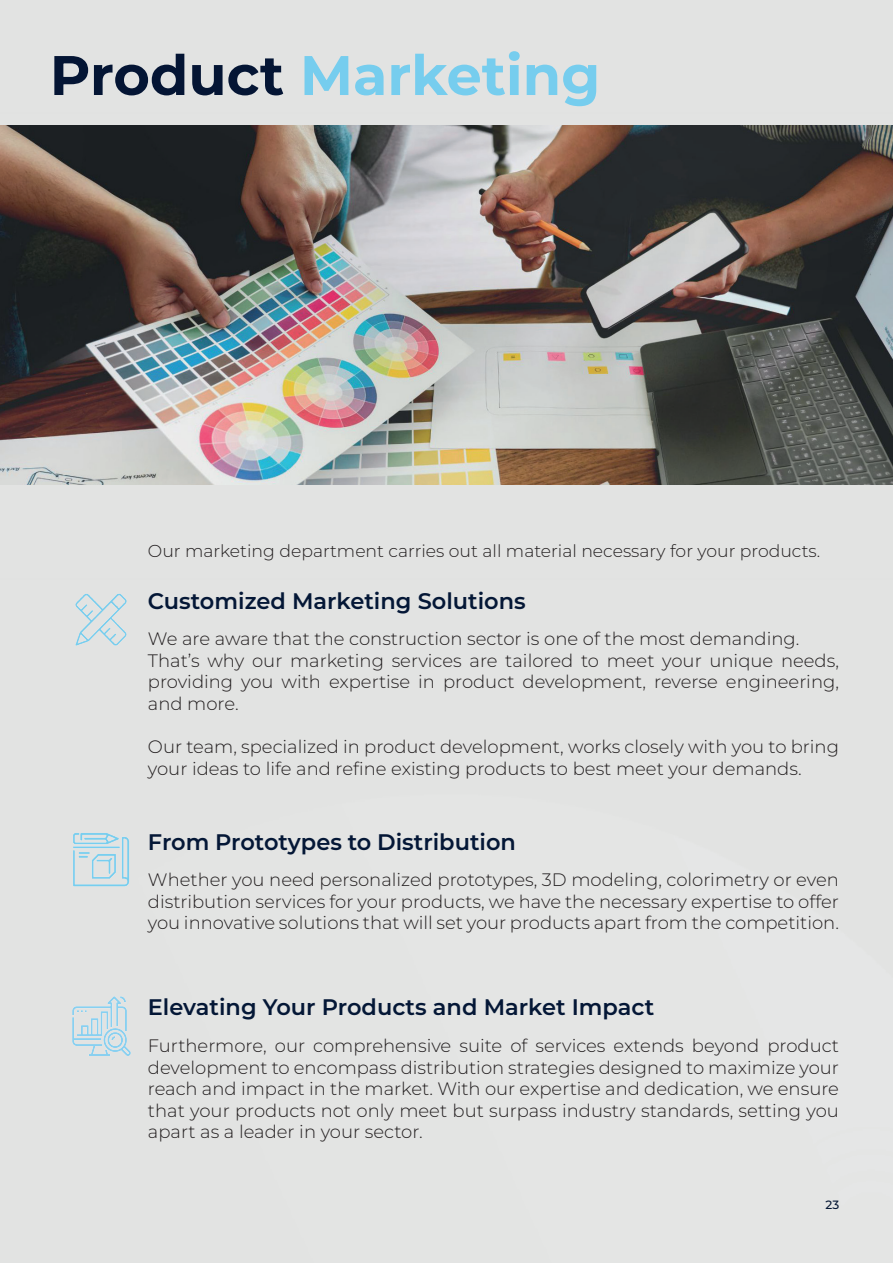
<style>
.page{position:relative;width:893px;height:1263px;background:#fff}
.page>*{position:absolute;margin:0;border:0;box-sizing:border-box;transform-origin:0 0}
.t1{font:700 55.65px "Montserrat";color:#76cdee}
.t2{font:600 22.5px "Montserrat";color:#041736}
.t3{font:300 18px/21.6px "Montserrat";color:#231f20}
.t4{font:300 17.25px "Montserrat";color:#231f20}
.t5{font:500 12px "Montserrat Alternates";color:#051734}
.s1{color:#041534}
</style>
<div class="page">
<div style="left:0;top:485px;width:893px;height:94px;background:#e2e3e2"></div>
<img style="left:0;top:125px;width:893px;height:360px">
<img style="left:69px;top:587px;width:64px;height:64px">
<img style="left:71px;top:830px;width:60px;height:59px">
<img style="left:68px;top:994px;width:66px;height:62px">
<img style="left:0;top:929px;width:1px;height:334px">
<h1 class="t1" style="left:50px;top:35px;width:552px"><span class="s1">Product</span> Marketing</h1>
<p class="t4" style="left:148px;top:539px;width:674px">Our marketing department carries out all material necessary for your products.</p>
<p class="t2" style="left:148px;top:585px;width:379px">Customized Marketing Solutions</p>
<p class="t3" style="left:148px;top:627px;width:693px">We are aware that the construction sector is one of the most demanding.<br>That’s why our marketing services are tailored to meet your unique needs, providing you with expertise in product development, reverse engineering, and more.</p>
<p class="t3" style="left:148px;top:735px;width:693px">Our team, specialized in product development, works closely with you to bring your ideas to life and refine existing products to best meet your demands.</p>
<p class="t2" style="left:148px;top:826px;width:370px">From Prototypes to Distribution</p>
<p class="t3" style="left:148px;top:868px;width:693px;text-align:justify">Whether you need personalized prototypes, 3D modeling, colorimetry or even distribution services for your products, we have the necessary expertise to offer you innovative solutions that will set your products apart from the competition.</p>
<p class="t2" style="left:148px;top:991px;width:508px">Elevating Your Products and Market Impact</p>
<p class="t3" style="left:148px;top:1034px;width:693px;text-align:justify">Furthermore, our comprehensive suite of services extends beyond product development to encompass distribution strategies designed to maximize your reach and impact in the market. With our expertise and dedication, we ensure that your products not only meet but surpass industry standards, setting you apart as a leader in your sector.</p>
<p class="t5" style="left:825px;top:1196px;width:15px">23</p>
</div>
